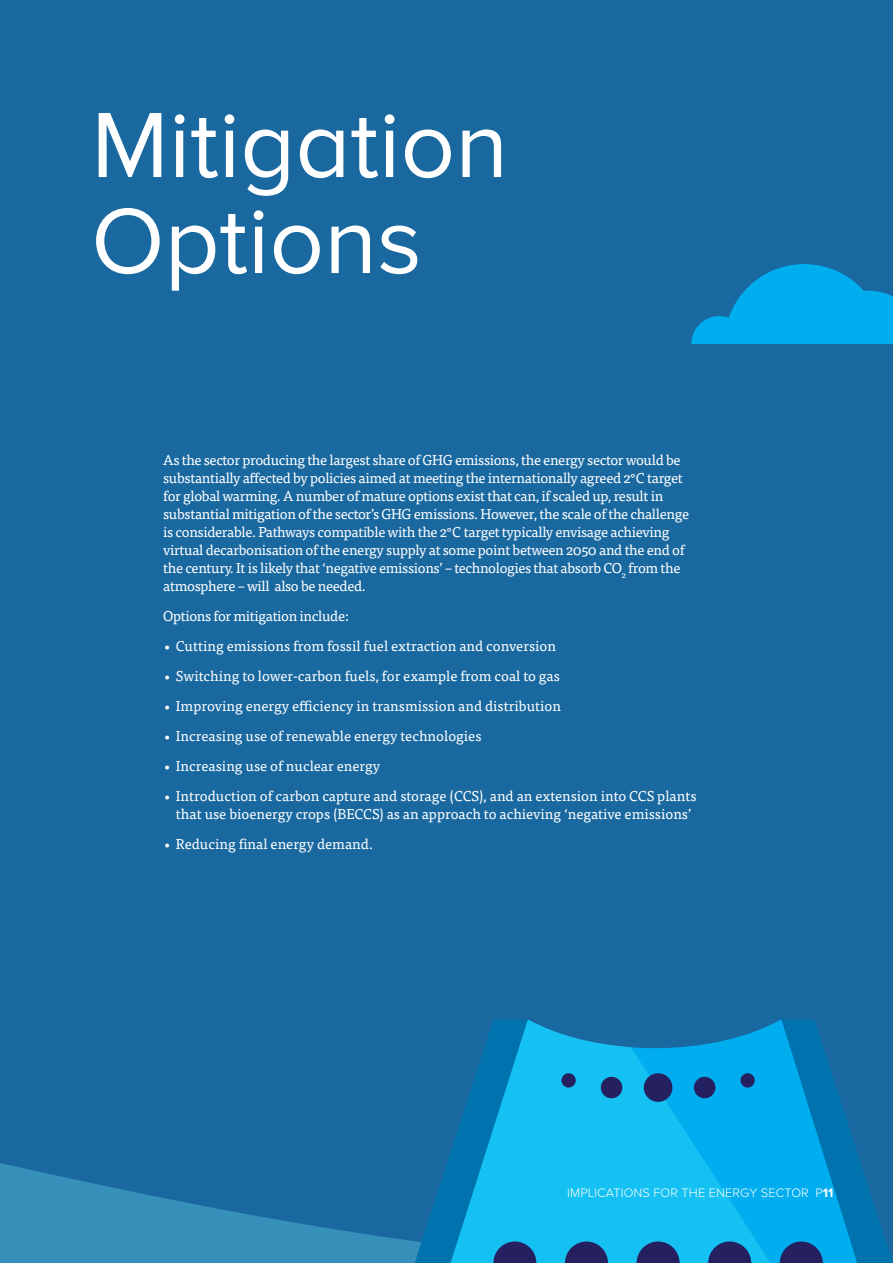
<style>
.page{position:relative;width:893px;height:1263px;background:#1968a0}
.page>*{position:absolute;margin:0;border:0;box-sizing:border-box;transform-origin:0 0}
.H1_-_Medium{font:96px/96px "Proxima Nova";color:#fff}
.t1{font:14.25px/18px "Tisa Pro";letter-spacing:-.025em;color:#fff}
.t2{font:14.25px/18px "Tisa Pro";color:#fff;text-align:center}
.t3{font:300 12.75px "Proxima Nova";letter-spacing:.01em;color:#fff}
.s1{font-weight:700}
</style>
<div class="page">
<svg style="left:0;top:1163px;width:415px;height:100px;fill:#3690b9"></svg>
<svg style="left:691px;top:264px;width:202px;height:80px"></svg>
<div style="left:770px;top:1020px;width:10px;height:243px;background:#00aeef"></div>
<svg style="left:631px;top:1025px;width:139px;height:238px;background:#0aafe9"></svg>
<div style="left:694px;top:1077px;width:21px;height:21px;background:#252161;border-radius:50%"></div>
<div style="left:644px;top:1073px;width:28px;height:29px;background:#252161;border-radius:50%"></div>
<div style="left:740px;top:1073px;width:15px;height:14px;background:#252161;border-radius:50%"></div>
<svg style="left:637px;top:1241px;width:43px;height:22px"></svg>
<svg style="left:415px;top:1019px;width:216px;height:244px"></svg>
<svg style="left:708px;top:1241px;width:43px;height:22px"></svg>
<svg style="left:780px;top:1019px;width:113px;height:244px"></svg>
<p class="H1_-_Medium" style="left:91px;top:99px;width:419px">Mitigation<br>Options</p>
<p class="t1" style="left:163px;top:450px;width:527px">As the sector producing the largest share of GHG emissions, the energy sector would be substantially affected by policies aimed at meeting the internationally agreed 2°C target for global warming. A number of mature options exist that can, if scaled up, result in substantial mitigation of the sector’s GHG emissions. However, the scale of the challenge is considerable. Pathways compatible with the 2°C target typically envisage achieving virtual decarbonisation of the energy supply at some point between 2050 and the end of the century. It is likely that ‘negative emissions’ – technologies that absorb CO<sub>2</sub> from the atmosphere – will also be needed.</p>
<p class="t1" style="left:163px;top:606px;width:187px">Options for mitigation include:</p>
<p class="t2" style="left:163px;top:636px;width:394px">• Cutting emissions from fossil fuel extraction and conversion</p>
<p class="t2" style="left:163px;top:666px;width:398px">• Switching to lower-carbon fuels, for example from coal to gas</p>
<p class="t2" style="left:163px;top:696px;width:399px">• Improving energy efficiency in transmission and distribution</p>
<p class="t2" style="left:163px;top:726px;width:320px">• Increasing use of renewable energy technologies</p>
<p class="t2" style="left:163px;top:756px;width:219px">• Increasing use of nuclear energy</p>
<p class="t2" style="left:163px;top:786px;width:535px">• Introduction of carbon capture and storage (CCS), and an extension into CCS plants that use bioenergy crops (BECCS) as an approach to achieving ‘negative emissions’</p>
<p class="t2" style="left:163px;top:834px;width:211px">• Reducing final energy demand.</p>
<p class="t3" style="left:567px;top:1185px;width:268px">IMPLICATIONS FOR THE ENERGY SECTOR P<span class="s1">11</span></p>
</div>
